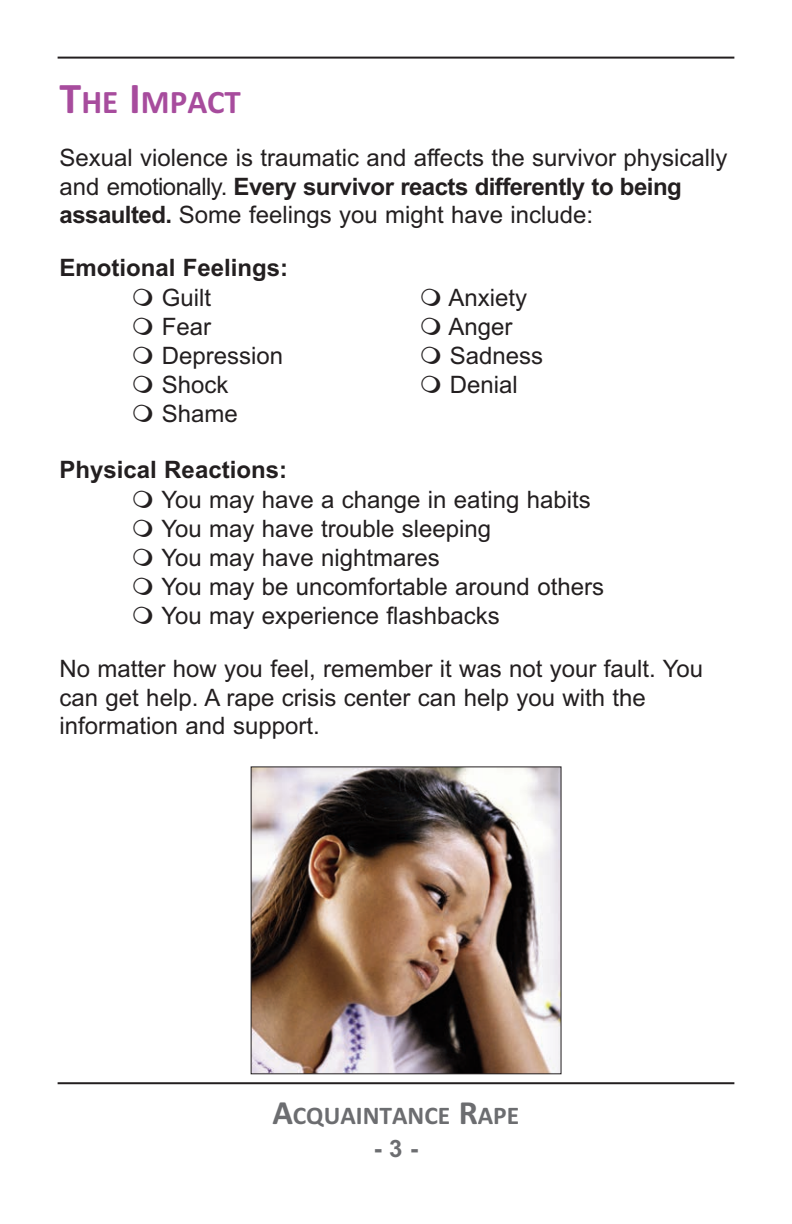
<style>
.page{position:relative;width:792px;height:1224px;background:#fff}
.page>*{position:absolute;margin:0;border:0;box-sizing:border-box;transform-origin:0 0}
.t1{font:700 33px "Calibri";color:#a74c9d}
.t2{font:700 25.6px "Calibri";color:#6c6d70}
.t3{font:24px/28.8px "Arial";color:#231f20}
.t4{font:700 24px "Arial";color:#231f20}
.t5{font:700 24px "Arial";color:#6c6d70}
.s1{font-size:44px}
.s2{font-weight:700}
.s3{font-size:34px}
</style>
<div class="page">
<hr style="left:58px;top:1082px;width:676px;height:2px;background:#231f20">
<img style="left:253px;top:768px;width:307px;height:304px">
<div style="left:251px;top:766px;width:311px;height:308px;border:1px solid #231f20"></div>
<hr style="left:58px;top:57px;width:676px;height:2px;background:#231f20">
<h1 class="t1" style="left:60px;top:82px;width:183px"><span class="s1">T</span>HE <span class="s1">I</span>MPACT</h1>
<p class="t3" style="left:60px;top:145px;width:669px">Sexual violence is traumatic and affects the survivor physically and emotionally. <span class="s2">Every survivor reacts differently to being assaulted.</span> Some feelings you might have include:</p>
<p class="t4" style="left:60px;top:259px;width:230px">Emotional Feelings:</p>
<p class="t3" style="left:162px;top:286px;width:51px">Guilt</p>
<p class="t3" style="left:448px;top:286px;width:80px">Anxiety</p>
<p class="t3" style="left:162px;top:314px;width:51px">Fear</p>
<p class="t3" style="left:448px;top:314px;width:66px">Anger</p>
<p class="t3" style="left:162px;top:343px;width:123px">Depression</p>
<p class="t3" style="left:450px;top:343px;width:95px">Sadness</p>
<p class="t3" style="left:162px;top:372px;width:68px">Shock</p>
<p class="t3" style="left:450px;top:372px;width:70px">Denial</p>
<p class="t3" style="left:162px;top:401px;width:78px">Shame</p>
<p class="t4" style="left:60px;top:461px;width:229px">Physical Reactions:</p>
<p class="t3" style="left:161px;top:488px;width:444px">You may have a change in eating habits<br>You may have trouble sleeping<br>You may have nightmares<br>You may be uncomfortable around others<br>You may experience flashbacks</p>
<p class="t3" style="left:60px;top:656px;width:645px">No matter how you feel, remember it was not your fault. You can get help. A rape crisis center can help you with the information and support.</p>
<p class="t2" style="left:273px;top:1100px;width:248px"><span class="s3">A</span>CQUAINTANCE <span class="s3">R</span>APE</p>
<p class="t5" style="left:374px;top:1140px;width:46px">- 3 -</p>
</div>
